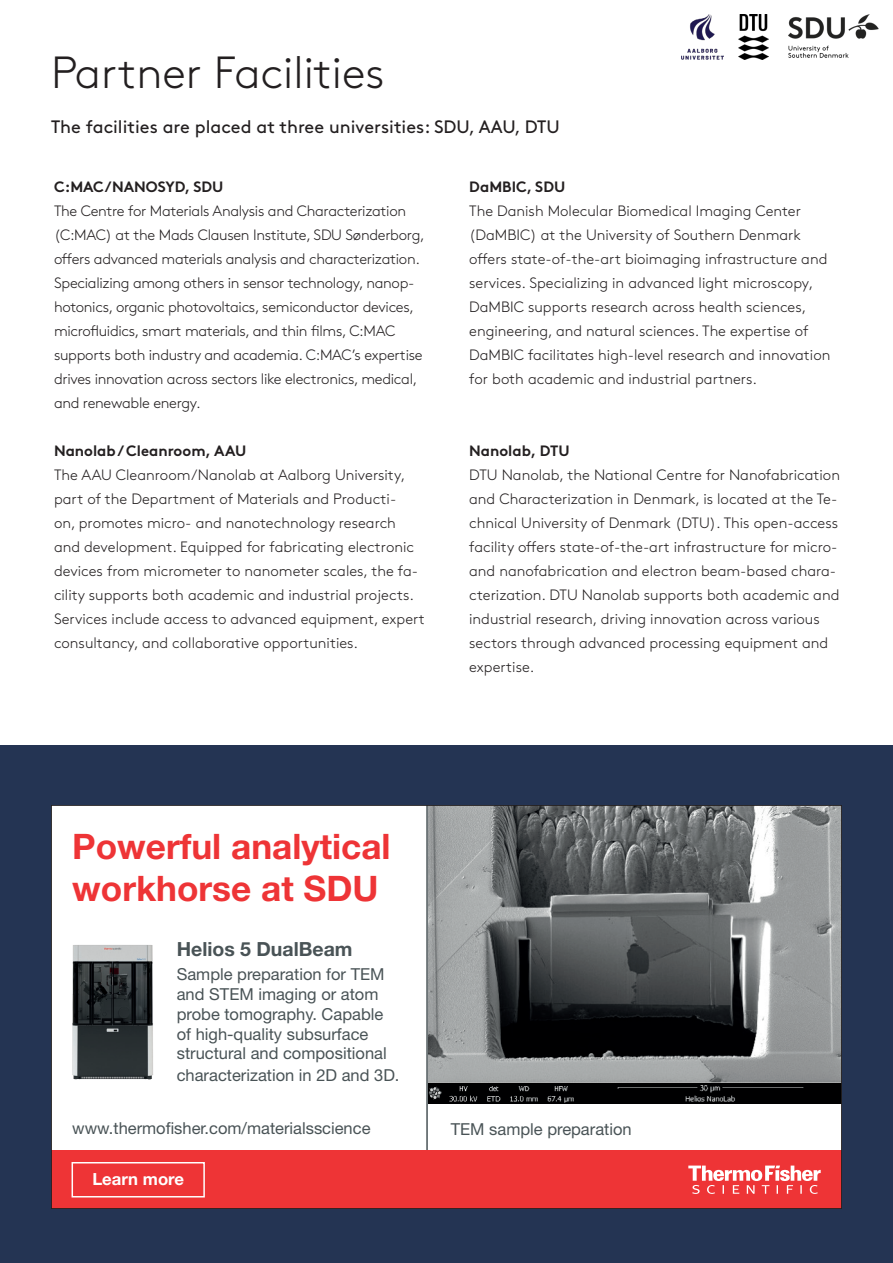
<style>
.page{position:relative;width:893px;height:1263px;background:#fff}
.page>*{position:absolute;margin:0;border:0;box-sizing:border-box;transform-origin:0 0}
.t1{font:300 45px "Brown Std";color:#231f20}
.t2{font:700 35.1px/42.2px "Helvetica Neue LT Std";color:#ee3436}
.t3{font:700 19.5px "Helvetica Neue LT Std";color:#495356}
.t4{font:18px "Brown Std";color:#231f20}
.t5{font:700 16.8px "Helvetica Neue LT Std";color:#fff}
.t6{font:16.5px/19.8px "Helvetica Neue LT Std";color:#495356}
.t7{font:300 15px/24px "Brown Std";color:#231f20}
.t8{font:300 15px/24px "Brown Std";letter-spacing:-.02em;color:#231f20}
.t9{font:700 15px "Brown Std";color:#231f20}
</style>
<div class="page">
<div style="left:0;top:745px;width:893px;height:518px;background:#243453"></div>
<div style="left:426px;top:989px;width:416px;height:161px;background:#fff"></div>
<img style="left:428px;top:807px;width:412px;height:297px">
<div style="left:51px;top:805px;width:376px;height:404px;background:#fff"></div>
<hr style="left:426px;top:805px;width:2px;height:358px;background:#495356">
<div style="left:51px;top:1150px;width:791px;height:59px;background:#ee3436"></div>
<img style="left:72px;top:945px;width:81px;height:135px">
<svg style="left:688px;top:1165px;width:133px;height:29px"></svg>
<div style="left:72px;top:1162px;width:133px;height:35px;border:2px solid #fff"></div>
<img style="left:681px;top:15px;width:42px;height:44px">
<img style="left:738px;top:14px;width:31px;height:45px">
<img style="left:788px;top:15px;width:91px;height:43px">
<p class="t1" style="left:51px;top:47px;width:335px">Partner Facilities</p>
<p class="t4" style="left:51px;top:116px;width:510px">The facilities are placed at three universities: SDU, AAU, DTU</p>
<p class="t9" style="left:54px;top:177px;width:171px">C:MAC/NANOSYD, SDU</p>
<p class="t8" style="left:54px;top:199px;width:372px">The Centre for Materials Analysis and Characterization (C:MAC) at the Mads Clausen Institute, SDU Sønderborg, offers advanced materials analysis and characterization.<br>Specializing among others in sensor technology, nanop&shy;hotonics, organic photovoltaics, semiconductor devices, microfluidics, smart materials, and thin films, C:MAC supports both industry and academia. C:MAC’s expertise drives innovation across sectors like electronics, medical, and renewable energy.</p>
<p class="t9" style="left:54px;top:441px;width:194px">Nanolab / Cleanroom, AAU</p>
<p class="t7" style="left:54px;top:463px;width:372px">The AAU Cleanroom/Nanolab at Aalborg University, part of the Department of Materials and Producti-<br>on, promotes micro- and nanotechnology research and development. Equipped for fabricating electronic devices from micrometer to nanometer scales, the fa&shy;cility supports both academic and industrial projects.<br>Services include access to advanced equipment, expert consultancy, and collaborative opportunities.</p>
<p class="t9" style="left:469px;top:177px;width:98px">DaMBIC, SDU</p>
<p class="t7" style="left:469px;top:199px;width:363px">The Danish Molecular Biomedical Imaging Center (DaMBIC) at the University of Southern Denmark offers state-of-the-art bioimaging infrastructure and services. Specializing in advanced light microscopy, DaMBIC supports research across health sciences, engineering, and natural sciences. The expertise of DaMBIC facilitates high-level research and innovation for both academic and industrial partners.</p>
<p class="t9" style="left:469px;top:441px;width:102px">Nanolab, DTU</p>
<p class="t7" style="left:469px;top:463px;width:372px">DTU Nanolab, the National Centre for Nanofabrication and Characterization in Denmark, is located at the Te&shy;chnical University of Denmark (DTU). This open-access facility offers state-of-the-art infrastructure for micro&shy;and nanofabrication and electron beam-based chara&shy;cterization. DTU Nanolab supports both academic and industrial research, driving innovation across various sectors through advanced processing equipment and expertise.</p>
<p class="t2" style="left:72px;top:824px;width:320px">Powerful analytical workhorse at SDU</p>
<p class="t3" style="left:177px;top:937px;width:177px">Helios 5 DualBeam</p>
<p class="t6" style="left:177px;top:964px;width:211px">Sample preparation for TEM and STEM imaging or atom probe tomography. Capable of high-quality subsurface structural and compositional</p>
<p class="t6" style="left:177px;top:1065px;width:224px">characterization in 2D and 3D.</p>
<p class="t6" style="left:72px;top:1118px;width:300px">www.thermofisher.com/materialsscience</p>
<p class="t5" style="left:92px;top:1169px;width:93px">Learn more</p>
<p class="t6" style="left:451px;top:1119px;width:182px">TEM sample preparation</p>
</div>
